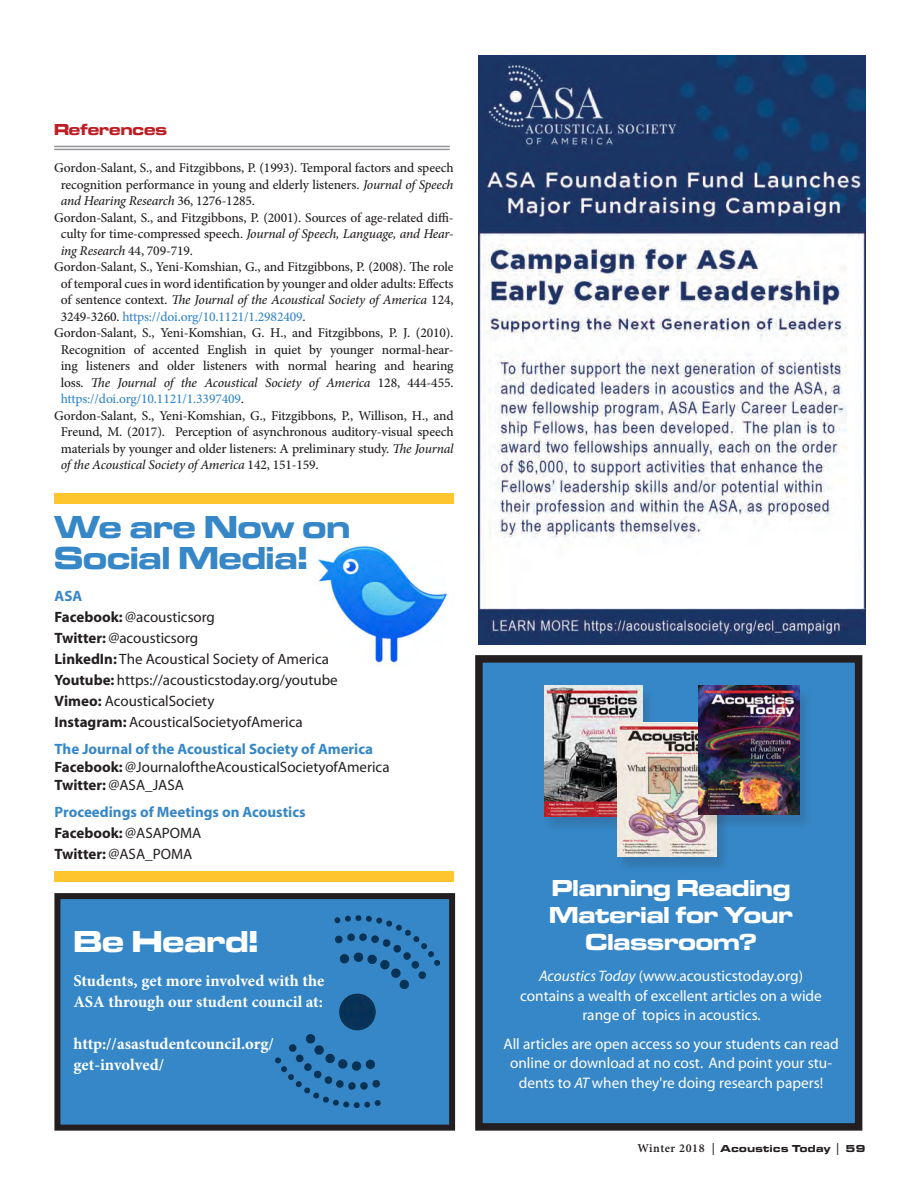
<style>
.page{position:relative;width:918px;height:1188px;background:#fff}
.page>*{position:absolute;margin:0;border:0;box-sizing:border-box;transform-origin:0 0}
.t1{font:700 33px/31.5px "Microgramma Ext D";color:#3687c7}
.t2{font:700 31.5px "Microgramma Ext D";color:#fff}
.t3{font:700 24px/27px "Microgramma Ext D";color:#fff;text-align:center}
.t4{font:700 16.5px/21px "Minion Pro";color:#fff}
.t5{font:700 16.5px "Microgramma Ext D";color:#be1e23}
.t6{font:15.3px/19.5px "Myriad";color:#fff;text-align:center}
.t7{font:15px/21px "Myriad";color:#231f20}
.t8{font:700 15px/21px "Myriad";color:#3687c7}
.t9{font:500 13.5px "Minion Pro";letter-spacing:-.01em;color:#231f20}
.t10{font:italic 500 13.5px "Minion Pro";letter-spacing:-.015em;color:#231f20}
.t11{font:500 13.5px "Minion Pro";letter-spacing:-.01em;color:#3687c7}
.t12{font:700 10.5px "Microgramma Ext D";letter-spacing:.05em;color:#231f20}
.s1{font-style:italic}
.s2{font-style:normal}
.s3{color:#231f20}
.s4{font-weight:700;color:#3687c7}
.s5{font-weight:700}
.s6{font-weight:400;color:#231f20}
.s7{font-family:"Minion Pro";font-weight:600;font-size:12px}
</style>
<div class="page">
<img style="left:317px;top:546px;width:131px;height:121px">
<div style="left:57px;top:896px;width:395px;height:232px;background:#3687c7"></div>
<img style="left:276px;top:916px;width:164px;height:191px">
<div style="left:54px;top:893px;width:401px;height:238px;border:6px solid #231f20"></div>
<div style="left:54px;top:493px;width:400px;height:10px;background:#ffc52d"></div>
<div style="left:54px;top:871px;width:400px;height:11px;background:#ffc52d"></div>
<hr style="left:54px;top:146px;width:396px;height:1px;background:#939598">
<hr style="left:54px;top:149px;width:396px;height:1px;background:#939598">
<div style="left:479px;top:659px;width:380px;height:468px;background:#3687c7"></div>
<div style="left:475px;top:655px;width:387px;height:476px;border:8px solid #231f20"></div>
<div style="left:543px;top:688px;width:112px;height:145px;background:#231f20;opacity:.15"></div>
<img style="left:545px;top:686px;width:97px;height:130px">
<div style="left:616px;top:725px;width:114px;height:148px;background:#231f20;opacity:.15"></div>
<img style="left:617px;top:723px;width:100px;height:134px">
<div style="left:698px;top:688px;width:114px;height:143px;background:#231f20;opacity:.15"></div>
<img style="left:699px;top:686px;width:100px;height:128px">
<img style="left:478px;top:55px;width:387px;height:590px">
<p class="t5" style="left:54px;top:118px;width:115px">References</p>
<p class="t9" style="left:54px;top:159px;width:401px">Gordon-Salant, S., and Fitzgibbons, P. (1993). Temporal factors and speech</p>
<p class="t9" style="left:61px;top:175px;width:394px">recognition performance in young and elderly listeners. <span class="s1">Journal of Speech</span></p>
<p class="t10" style="left:61px;top:192px;width:196px">and Hearing Research <span class="s2">36, 1276-1285.</span></p>
<p class="t9" style="left:54px;top:208px;width:401px">Gordon-Salant, S., and Fitzgibbons, P. (2001). Sources of age-related diffi-</p>
<p class="t10" style="left:61px;top:224px;width:394px"><span class="s2">culty for time-compressed speech.</span> Journal of Speech, Language, and Hear-</p>
<p class="t10" style="left:61px;top:241px;width:134px">ing Research <span class="s2">44, 709-719.</span></p>
<p class="t9" style="left:54px;top:258px;width:401px">Gordon-Salant, S., Yeni-Komshian, G., and Fitzgibbons, P. (2008). The role</p>
<p class="t9" style="left:61px;top:274px;width:394px">of temporal cues in word identification by younger and older adults: Effects</p>
<p class="t10" style="left:61px;top:290px;width:394px"><span class="s2">of sentence context.</span> The Journal of the Acoustical Society of America <span class="s2">124,</span></p>
<p class="t11" style="left:61px;top:307px;width:246px"><span class="s3">3249-3260.</span> https://doi.org/10.1121/1.2982409<span class="s3">.</span></p>
<p class="t9" style="left:54px;top:324px;width:401px">Gordon-Salant, S., Yeni-Komshian, G. H., and Fitzgibbons, P. J. (2010).</p>
<p class="t9" style="left:61px;top:340px;width:394px">Recognition of accented English in quiet by younger normal-hear-</p>
<p class="t9" style="left:61px;top:357px;width:394px">ing listeners and older listeners with normal hearing and hearing</p>
<p class="t10" style="left:61px;top:373px;width:394px"><span class="s2">loss.</span> The Journal of the Acoustical Society of America <span class="s2">128, 444-455.</span></p>
<p class="t11" style="left:61px;top:390px;width:185px">https://doi.org/10.1121/1.3397409<span class="s3">.</span></p>
<p class="t9" style="left:54px;top:406px;width:401px">Gordon-Salant, S., Yeni-Komshian, G., Fitzgibbons, P., Willison, H., and</p>
<p class="t9" style="left:61px;top:423px;width:394px">Freund, M. (2017). Perception of asynchronous auditory-visual speech</p>
<p class="t9" style="left:61px;top:439px;width:394px">materials by younger and older listeners: A preliminary study. <span class="s1">The Journal</span></p>
<p class="t10" style="left:61px;top:455px;width:260px">of the Acoustical Society of America <span class="s2">142, 151-159.</span></p>
<h1 class="t1" style="left:55px;top:511px;width:297px">We are Now on<br>Social Media!</h1>
<p class="t7" style="left:55px;top:586px;width:285px"><span class="s4">ASA<br></span><span class="s5">Facebook:</span> @acousticsorg<br><span class="s5">Twitter:</span> @acousticsorg<br><span class="s5">LinkedIn:</span> The Acoustical Society of America<br><span class="s5">Youtube:</span> https://acousticstoday.org/youtube<br><span class="s5">Vimeo:</span> AcousticalSociety<br><span class="s5">Instagram:</span> AcousticalSocietyofAmerica</p>
<p class="t7" style="left:55px;top:741px;width:336px;line-height:18px"><span class="s4">The Journal of the Acoustical Society of America<br></span><span class="s5">Facebook:</span> @JournaloftheAcousticalSocietyofAmerica<br><span class="s5">Twitter:</span> @ASA_JASA</p>
<p class="t8" style="left:55px;top:802px;width:253px">Proceedings of Meetings on Acoustics<br><span class="s3">Facebook:</span> <span class="s6">@ASAPOMA<br></span><span class="s3">Twitter:</span> <span class="s6">@ASA_POMA</span></p>
<h2 class="t2" style="left:73px;top:920px;width:187px">Be Heard!</h2>
<p class="t4" style="left:73px;top:970px;width:252px">Students, get more involved with the<br>ASA through our student council at:</p>
<p class="t4" style="left:73px;top:1033px;width:202px">http://asastudentcouncil.org/ get-involved/</p>
<h3 class="t3" style="left:549px;top:874px;width:245px">Planning Reading<br>Material for Your<br>Classroom?</h3>
<p class="t6" style="left:520px;top:967px;width:303px"><span class="s1">Acoustics Today</span> (www.acousticstoday.org) contains a wealth of excellent articles on a wide range of topics in acoustics.</p>
<p class="t6" style="left:503px;top:1035px;width:337px">All articles are open access so your students can read online or download at no cost. And point your stu&shy;dents to <span class="s1">AT</span> when they're doing research papers!</p>
<p class="t12" style="left:637px;top:1141px;width:230px"><span class="s7">Winter 2018 |</span> Acoustics Today <span class="s7">|</span> 59</p>
</div>
